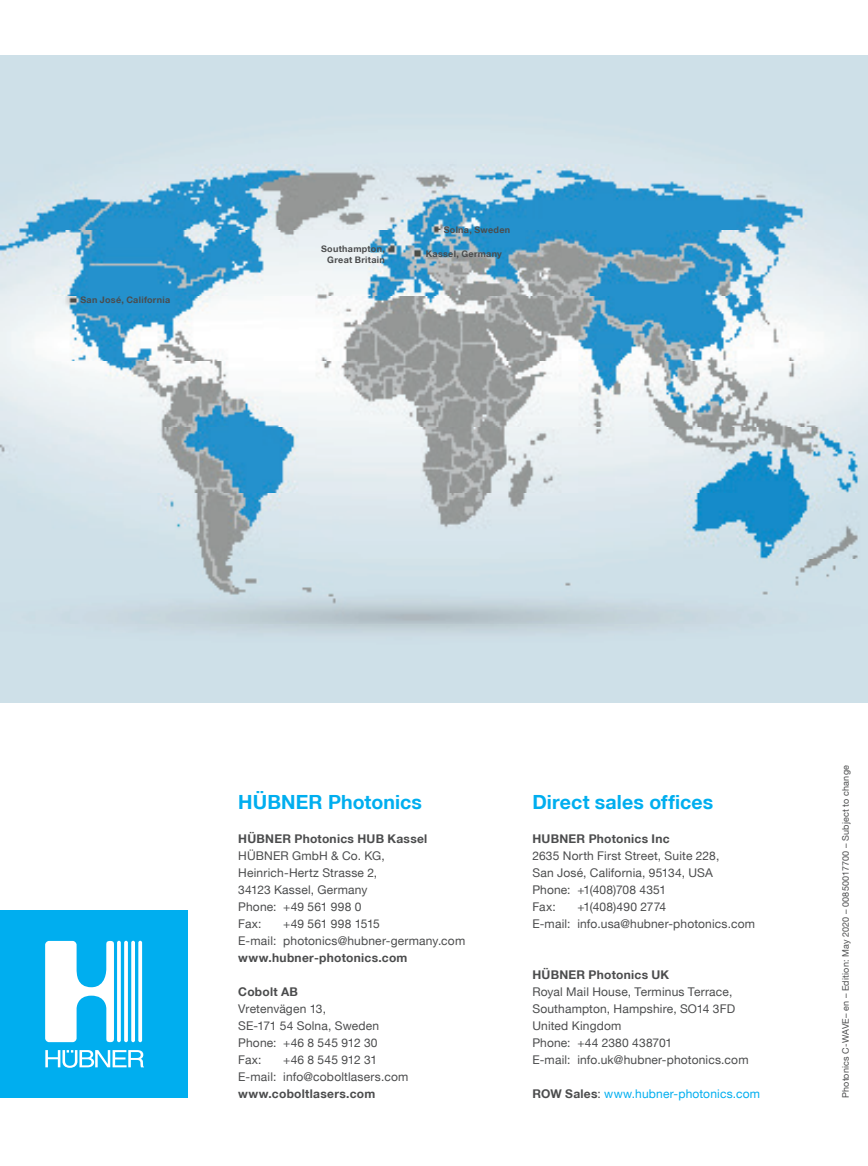
<style>
.page{position:relative;width:868px;height:1166px;background:#fff}
.page>*{position:absolute;margin:0;border:0;box-sizing:border-box;transform-origin:0 0}
.t1{font:700 19.5px "Helvetica Neue LT";letter-spacing:.005em;color:#00aeef}
.t2{font:12px/17px "Helvetica Neue LT";letter-spacing:.015em;color:#4b4c4d}
.t3{font:700 12px "Helvetica Neue LT";letter-spacing:.02em;color:#4b4c4d}
.t4{font:12px "Helvetica Neue LT";letter-spacing:.015em;color:#00aeef}
.t5{font:700 9px/10.8px "Helvetica Neue LT";letter-spacing:.035em;color:#4b4c4d;text-align:right}
.t6{font:9px "Helvetica Neue LT";letter-spacing:.025em;color:#4b4c4d}
.s1{font-weight:700;color:#4b4c4d}
.s2{color:#4b4c4d}
</style>
<div class="page">
<div style="left:0;top:910px;width:187px;height:187px;background:#00aeef"></div>
<svg style="left:117px;top:940px;width:4px;height:101px"></svg>
<svg style="left:124px;top:940px;width:4px;height:101px"></svg>
<svg style="left:131px;top:940px;width:4px;height:101px"></svg>
<svg style="left:138px;top:940px;width:4px;height:101px"></svg>
<svg style="left:45px;top:940px;width:69px;height:101px"></svg>
<svg style="left:45px;top:1050px;width:99px;height:17px"></svg>
<img style="left:0;top:55px;width:867px;height:647px">
<p class="t5" style="left:80px;top:294px;width:91px">San José, California</p>
<p class="t5" style="left:321px;top:243px;width:65px">Southampton,<br>Great Britain</p>
<p class="t5" style="left:443px;top:224px;width:68px">Solna, Sweden</p>
<p class="t5" style="left:426px;top:248px;width:78px">Kassel, Germany</p>
<h1 class="t1" style="left:238px;top:789px;width:185px">HÜBNER Photonics</h1>
<p class="t3" style="left:238px;top:830px;width:190px">HÜBNER Photonics HUB Kassel</p>
<p class="t2" style="left:238px;top:846px;width:148px">HÜBNER GmbH &amp; Co. KG,<br>Heinrich-Hertz Strasse 2,<br>34123 Kassel, Germany<br>Phone: +49 561 998 0<br>Fax:</p>
<p class="t2" style="left:238px;top:914px;width:228px;text-indent:45px">+49 561 998 1515<br>E-mail: photonics@hubner-germany.com</p>
<p class="t3" style="left:238px;top:949px;width:171px">www.hubner-photonics.com</p>
<p class="t3" style="left:238px;top:983px;width:61px">Cobolt AB</p>
<p class="t2" style="left:238px;top:999px;width:142px">Vretenvägen 13,<br>SE-171 54 Solna, Sweden<br>Phone: +46 8 545 912 30<br>Fax:</p>
<p class="t2" style="left:238px;top:1050px;width:171px;text-indent:45px">+46 8 545 912 31<br>E-mail: info@coboltlasers.com</p>
<p class="t3" style="left:238px;top:1085px;width:138px">www.coboltlasers.com</p>
<h1 class="t1" style="left:532px;top:789px;width:182px">Direct sales offices</h1>
<p class="t3" style="left:532px;top:830px;width:139px">HUBNER Photonics Inc</p>
<p class="t2" style="left:532px;top:846px;width:188px">2635 North First Street, Suite 228,<br>San José, California, 95134, USA<br>Phone: +1(408)708 4351<br>Fax:</p>
<p class="t2" style="left:532px;top:897px;width:224px;text-indent:45px">+1(408)490 2774<br>E-mail: info.usa@hubner-photonics.com</p>
<p class="t3" style="left:532px;top:966px;width:138px">HÜBNER Photonics UK</p>
<p class="t2" style="left:532px;top:982px;width:218px">Royal Mail House, Terminus Terrace,<br>Southampton, Hampshire, SO14 3FD<br>United Kingdom<br>Phone: +44 2380 438701<br>E-mail: info.uk@hubner-photonics.com</p>
<p class="t4" style="left:532px;top:1086px;width:229px"><span class="s1">ROW Sales</span><span class="s2">:</span> www.hubner-photonics.com</p>
<p class="t6" style="left:840px;top:1097px;width:334px;rotate:-90deg">Photonics C-WAVE– en – Edition: May 2020 – 00850017700 – Subject to change</p>
</div>
